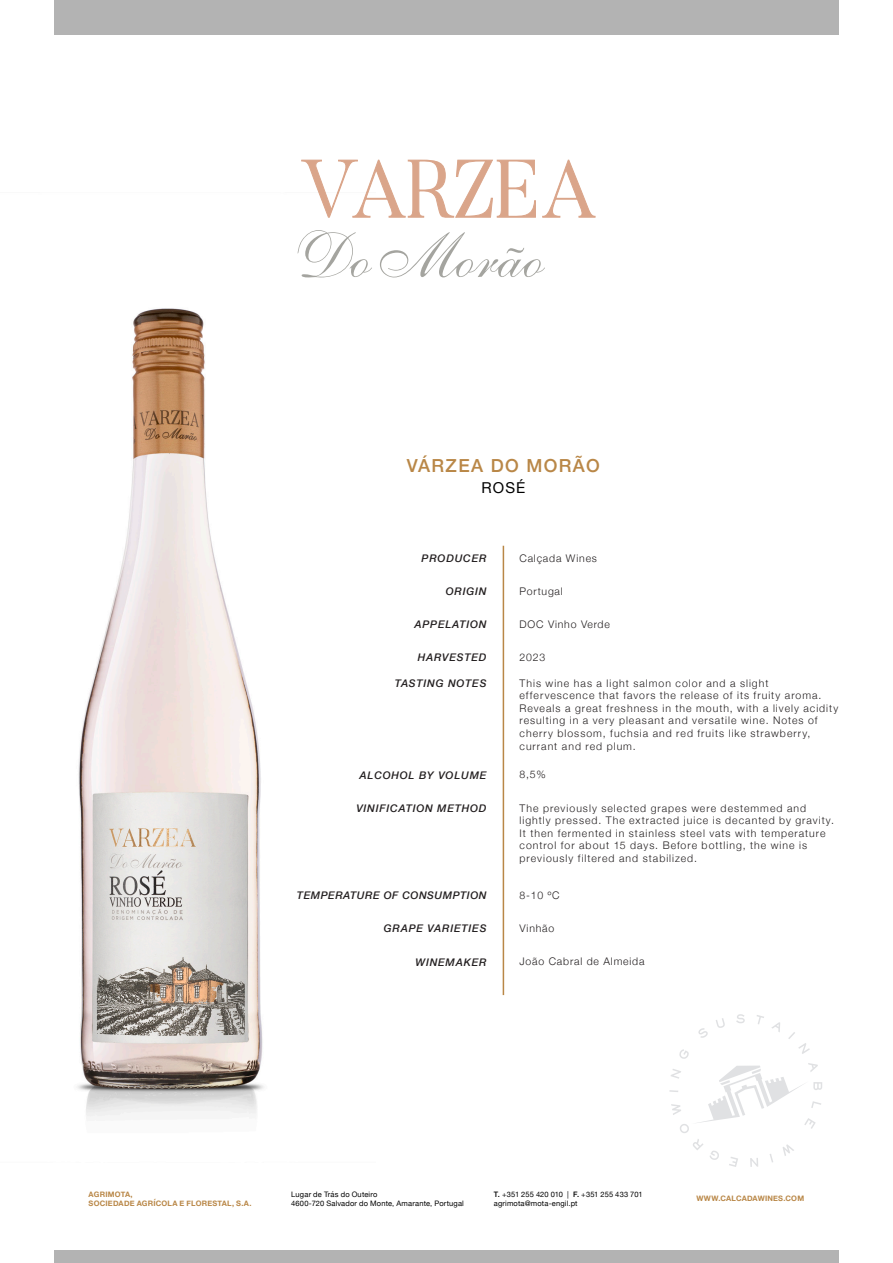
<style>
.page{position:relative;width:893px;height:1263px;background:#fff}
.page>*{position:absolute;margin:0;border:0;box-sizing:border-box;transform-origin:0 0}
.t1{font:500 18px "Helvetica Neue";letter-spacing:.075em;color:#b98747}
.t2{font:15px "Helvetica Neue";color:#000}
.t3{font:300 10.5px/12.6px "Helvetica Neue";letter-spacing:.095em;color:#231f20}
.t4{font:italic 500 10.5px "Helvetica Neue";letter-spacing:.075em;color:#231f20}
.t5{font:300 10.5px "Helvetica Neue";letter-spacing:.075em;color:#231f20}
.t6{font:italic 500 10.5px "Helvetica Neue";letter-spacing:.05em;color:#231f20}
.t7{font:7.5px/9px "Helvetica Neue";letter-spacing:.025em;color:#000}
.t8{font:700 7.5px/9px "Helvetica Neue";letter-spacing:.025em;color:#b98747}
.s1{font-weight:500}
</style>
<div class="page">
<div style="left:54px;top:1250px;width:785px;height:13px;background:#b3b3b3"></div>
<svg style="left:669px;top:1014px;width:153px;height:153px"></svg>
<div style="left:54px;top:0;width:785px;height:34px;background:#b3b3b3"></div>
<img style="left:77px;top:251px;width:249px;height:866px">
<hr style="left:503px;top:546px;width:1px;height:449px;background:#b98747">
<svg style="left:301px;top:159px;width:235px;height:59px"></svg>
<svg style="left:542px;top:159px;width:54px;height:59px"></svg>
<svg style="left:298px;top:230px;width:74px;height:47px"></svg>
<svg style="left:380px;top:232px;width:165px;height:45px"></svg>
<p class="t1" style="left:407px;top:451px;width:194px">VÁRZEA DO MORÃO</p>
<p class="t2" style="left:481px;top:477px;width:45px">ROSÉ</p>
<p class="t4" style="left:422px;top:549px;width:66px">PRODUCER</p>
<p class="t4" style="left:446px;top:582px;width:42px">ORIGIN</p>
<p class="t5" style="left:520px;top:549px;width:79px">Calçada Wines</p>
<p class="t5" style="left:520px;top:582px;width:45px">Portugal</p>
<p class="t4" style="left:414px;top:615px;width:74px">APPELATION</p>
<p class="t5" style="left:520px;top:616px;width:92px">DOC Vinho Verde</p>
<p class="t4" style="left:418px;top:648px;width:70px">HARVESTED</p>
<p class="t3" style="left:520px;top:650px;width:27px">2023</p>
<p class="t4" style="left:395px;top:674px;width:93px">TASTING NOTES</p>
<p class="t3" style="left:520px;top:676px;width:320px">This wine has a light salmon color and a slight effervescence that favors the release of its fruity aroma.<br>Reveals a great freshness in the mouth, with a lively acidity resulting in a very pleasant and versatile wine. Notes of cherry blossom, fuchsia and red fruits like strawberry, currant and red plum.</p>
<p class="t4" style="left:360px;top:766px;width:128px">ALCOHOL BY VOLUME</p>
<p class="t3" style="left:520px;top:768px;width:28px">8,5%</p>
<p class="t4" style="left:356px;top:799px;width:132px">VINIFICATION METHOD</p>
<p class="t3" style="left:520px;top:801px;width:316px">The previously selected grapes were destemmed and lightly pressed. The extracted juice is decanted by gravity.<br>It then fermented in stainless steel vats with temperature control for about 15 days. Before bottling, the wine is previously filtered and stabilized.</p>
<p class="t6" style="left:297px;top:886px;width:191px">TEMPERATURE OF CONSUMPTION</p>
<p class="t4" style="left:384px;top:920px;width:104px">GRAPE VARIETIES</p>
<p class="t4" style="left:416px;top:953px;width:72px">WINEMAKER</p>
<p class="t3" style="left:520px;top:888px;width:41px">8-10 ºC</p>
<p class="t3" style="left:520px;top:921px;width:36px">Vinhão</p>
<p class="t5" style="left:520px;top:953px;width:126px">João Cabral de Almeida</p>
<p class="t8" style="left:89px;top:1190px;width:164px">AGRIMOTA,<br>SOCIEDADE AGRÍCOLA E FLORESTAL, S.A.</p>
<p class="t7" style="left:291px;top:1190px;width:174px">Lugar de Trás do Outeiro<br>4600-720 Salvador do Monte, Amarante, Portugal</p>
<p class="t7" style="left:494px;top:1190px;width:151px"><span class="s1">T.</span> +351 255 420 010 | <span class="s1">F.</span> +351 255 433 701 agrimota@mota-engil.pt</p>
<p class="t8" style="left:696px;top:1194px;width:109px">WWW.CALCADAWINES.COM</p>
</div>
